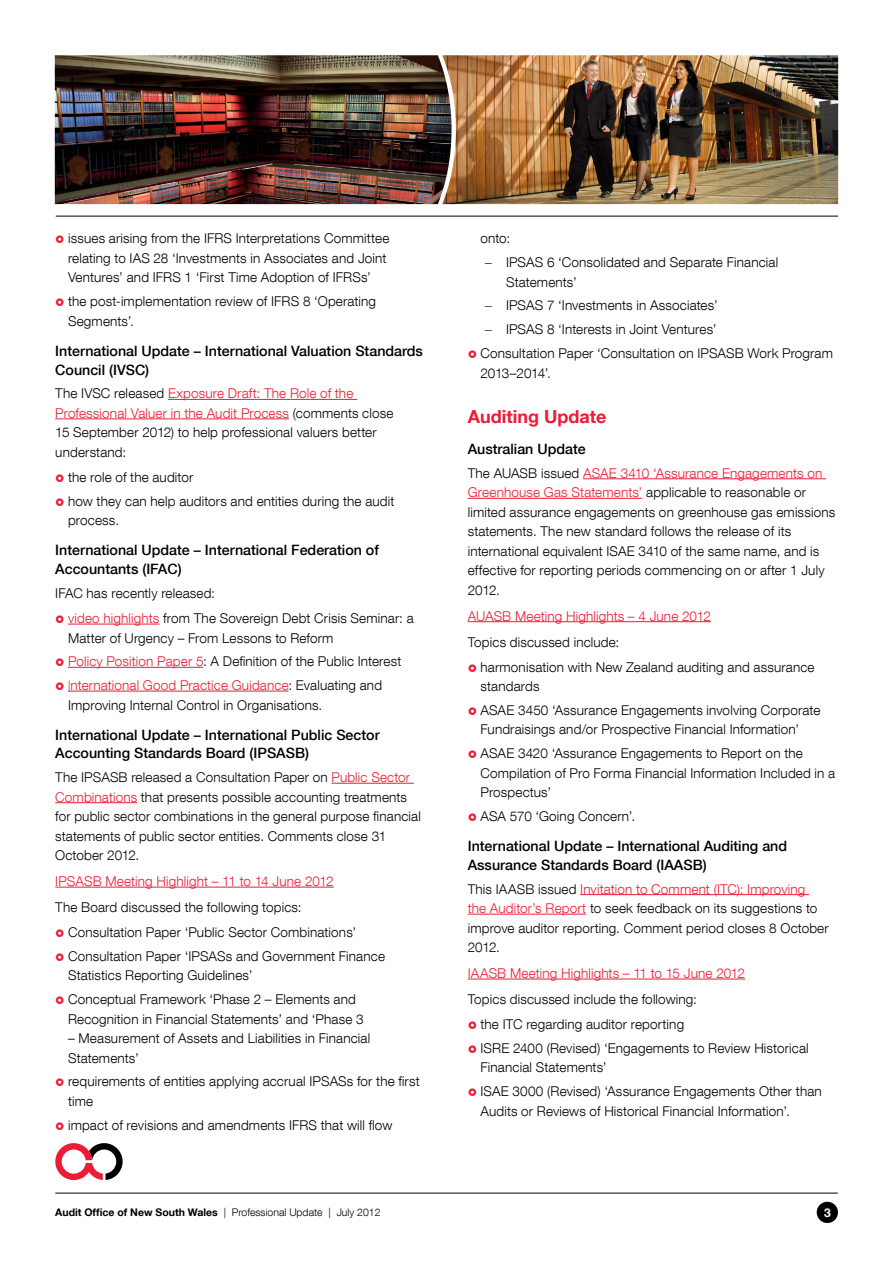
<style>
.page{position:relative;width:893px;height:1263px;background:#fff}
.page>*{position:absolute;margin:0;border:0;box-sizing:border-box;transform-origin:0 0}
.t1{font:700 18px "Helvetica Neue LT Com";color:#ed1b35}
.t2{font:500 14.25px/18.8px "Helvetica Neue LT Com";color:#000}
.t3{font:300 13.5px/19.5px "Helvetica Neue LT Com";letter-spacing:.01em;color:#000}
.t4{font:300 13.5px/23.7px "Helvetica Neue LT Com";letter-spacing:.01em;color:#000101}
.t5{font:300 13.5px "Helvetica Neue LT Com";letter-spacing:.01em;color:#ed1b35}
.t6{font:300 13.5px "Helvetica Neue LT Com";letter-spacing:-.025em;color:#000}
.t7{font:700 12px "Helvetica Neue LT Com";color:#fff}
.t8{font:300 10.5px "Helvetica Neue LT Com";color:#000}
.s1{color:#ed1b35}
.s2{font-weight:100;color:#f00}
.s3{color:#000}
.s4{font-weight:700}
</style>
<div class="page">
<hr style="left:55px;top:1193px;width:783px;height:1px;background:#000">
<div style="left:817px;top:1202px;width:21px;height:21px;background:#000;border-radius:50%"></div>
<svg style="left:55px;top:1143px;width:68px;height:37px"></svg>
<img style="left:452px;top:55px;width:386px;height:149px">
<img style="left:55px;top:55px;width:397px;height:149px">
<hr style="left:56px;top:216px;width:782px;height:1px;background:#000">
<hr style="left:168px;top:399px;width:189px;height:1px;background:#ed1b35">
<hr style="left:55px;top:419px;width:234px;height:1px;background:#ed1b35">
<hr style="left:68px;top:624px;width:91px;height:1px;background:#ed1b35">
<hr style="left:68px;top:667px;width:135px;height:1px;background:#ed1b35">
<hr style="left:71px;top:691px;width:217px;height:1px;background:#ed1b35">
<hr style="left:331px;top:783px;width:83px;height:1px;background:#ed1b35">
<hr style="left:55px;top:802px;width:82px;height:1px;background:#ed1b35">
<hr style="left:55px;top:887px;width:279px;height:1px;background:#ed1b35">
<hr style="left:583px;top:478px;width:243px;height:1px;background:#ed1b35">
<hr style="left:468px;top:498px;width:174px;height:1px;background:#ed1b35">
<hr style="left:468px;top:621px;width:243px;height:1px;background:#ed1b35">
<hr style="left:580px;top:894px;width:229px;height:1px;background:#ed1b35">
<hr style="left:468px;top:914px;width:118px;height:1px;background:#ed1b35">
<hr style="left:468px;top:979px;width:277px;height:1px;background:#ed1b35">
<p class="t3" style="left:68px;top:229px;width:323px">issues arising from the IFRS Interpretations Committee relating to IAS 28 ‘Investments in Associates and Joint<br>Ventures’ and IFRS 1 ‘First Time Adoption of IFRSs’</p>
<p class="t3" style="left:68px;top:291px;width:310px">the post-implementation review of IFRS 8 ‘Operating<br>Segments’.</p>
<p class="t2" style="left:55px;top:341px;width:369px">International Update – International Valuation Standards<br>Council (IVSC)</p>
<p class="t3" style="left:55px;top:384px;width:340px">The IVSC released <span class="s1">Exposure Draft: The Role of the Professional Valuer in the Audit Process</span> (comments close 15 September 2012) to help professional valuers better understand:</p>
<p class="t3" style="left:68px;top:465px;width:328px;line-height:23.7px">the role of the auditor<br>how they can help auditors and entities during the audit</p>
<p class="t3" style="left:68px;top:510px;width:53px">process.</p>
<p class="t2" style="left:55px;top:541px;width:325px">International Update – International Federation of<br>Accountants (IFAC)</p>
<p class="t3" style="left:68px;top:580px;width:347px;line-height:25.2px;text-indent:-13px">IFAC has recently released:<br><span class="s1">video highlights</span> from The Sovereign Debt Crisis Seminar: a</p>
<p class="t3" style="left:68px;top:626px;width:335px;line-height:23.7px">Matter of Urgency – From Lessons to Reform<br><span class="s1">Policy Position Paper 5</span>: A Definition of the Public Interest<br><span class="s2">I</span><span class="s1">nternational Good Practice Guidance</span>: Evaluating and</p>
<p class="t3" style="left:68px;top:695px;width:256px">Improving Internal Control in Organisations.</p>
<p class="t2" style="left:55px;top:725px;width:326px">International Update – International Public Sector<br>Accounting Standards Board (IPSASB)</p>
<p class="t3" style="left:55px;top:767px;width:367px">The IPSASB released a Consultation Paper on <span class="s1">Public Sector Combinations</span> that presents possible accounting treatments for public sector combinations in the general purpose financial statements of public sector entities. Comments close 31<br>October 2012.</p>
<p class="t5" style="left:55px;top:873px;width:280px">IPSASB Meeting Highlight – 11 to 14 June 2012</p>
<p class="t3" style="left:68px;top:894px;width:290px;line-height:25.2px;text-indent:-13px">The Board discussed the following topics:<br>Consultation Paper ‘Public Sector Combinations’</p>
<p class="t3" style="left:68px;top:946px;width:319px">Consultation Paper ‘IPSASs and Government Finance<br>Statistics Reporting Guidelines’</p>
<p class="t3" style="left:68px;top:989px;width:297px">Conceptual Framework ‘Phase 2 – Elements and<br>Recognition in Financial Statements’ and ‘Phase 3</p>
<p class="t3" style="left:68px;top:1028px;width:304px">– Measurement of Assets and Liabilities in Financial<br>Statements’</p>
<p class="t3" style="left:68px;top:1071px;width:353px">requirements of entities applying accrual IPSASs for the first time</p>
<p class="t3" style="left:68px;top:1115px;width:326px">impact of revisions and amendments IFRS that will flow</p>
<p class="t4" style="left:485px;top:227px;width:295px;text-indent:-4px"><span class="s3">onto:<br></span>− IPSAS 6 ‘Consolidated and Separate Financial</p>
<p class="t4" style="left:506px;top:270px;width:72px">Statements’</p>
<p class="t4" style="left:485px;top:294px;width:234px">− IPSAS 7 ‘Investments in Associates’</p>
<p class="t4" style="left:485px;top:317px;width:233px">− IPSAS 8 ‘Interests in Joint Ventures’</p>
<p class="t3" style="left:480px;top:343px;width:354px">Consultation Paper ‘Consultation on IPSASB Work Program</p>
<p class="t6" style="left:480px;top:364px;width:72px">2013–2014’.</p>
<h1 class="t1" style="left:468px;top:405px;width:140px">Auditing Update</h1>
<p class="t2" style="left:468px;top:439px;width:119px">Australian Update</p>
<p class="t3" style="left:468px;top:463px;width:369px">The AUASB issued <span class="s1">ASAE 3410 ‘Assurance Engagements on Greenhouse Gas Statements’</span> applicable to reasonable or limited assurance engagements on greenhouse gas emissions statements. The new standard follows the release of its international equivalent ISAE 3410 of the same name, and is effective for reporting periods commencing on or after 1 July 2012.</p>
<p class="t5" style="left:468px;top:608px;width:245px">AUASB Meeting Highlights – 4 June 2012</p>
<p class="t3" style="left:480px;top:629px;width:336px;line-height:25.2px;text-indent:-13px">Topics discussed include:<br>harmonisation with New Zealand auditing and assurance</p>
<p class="t3" style="left:480px;top:674px;width:341px;line-height:23.7px">standards<br>ASAE 3450 ‘Assurance Engagements involving Corporate</p>
<p class="t3" style="left:480px;top:717px;width:324px;line-height:23.7px">Fundraisings and/or Prospective Financial Information’<br>ASAE 3420 ‘Assurance Engagements to Report on the</p>
<p class="t3" style="left:480px;top:763px;width:356px">Compilation of Pro Forma Financial Information Included in a<br>Prospectus’</p>
<p class="t3" style="left:480px;top:806px;width:156px">ASA 570 ‘Going Concern’.</p>
<p class="t2" style="left:468px;top:836px;width:321px">International Update – International Auditing and<br>Assurance Standards Board (IAASB)</p>
<p class="t3" style="left:468px;top:879px;width:362px">This IAASB issued <span class="s1">Invitation to Comment (ITC): Improving<br>the Auditor’s Report</span> to seek feedback on its suggestions to improve auditor reporting. Comment period closes 8 October 2012.</p>
<p class="t5" style="left:468px;top:965px;width:279px">IAASB Meeting Highlights – 11 to 15 June 2012</p>
<p class="t3" style="left:468px;top:986px;width:231px;line-height:25.2px;text-align:center">Topics discussed include the following: the ITC regarding auditor reporting</p>
<p class="t3" style="left:480px;top:1038px;width:330px">ISRE 2400 (Revised) ‘Engagements to Review Historical<br>Financial Statements’</p>
<p class="t3" style="left:480px;top:1081px;width:343px">ISAE 3000 (Revised) ‘Assurance Engagements Other than<br>Audits or Reviews of Historical Financial Information’.</p>
<p class="t8" style="left:55px;top:1206px;width:327px"><span class="s4">Audit Office of New South Wales</span> | Professional Update | July 2012</p>
<p class="t7" style="left:824px;top:1205px;width:8px">3</p>
</div>
